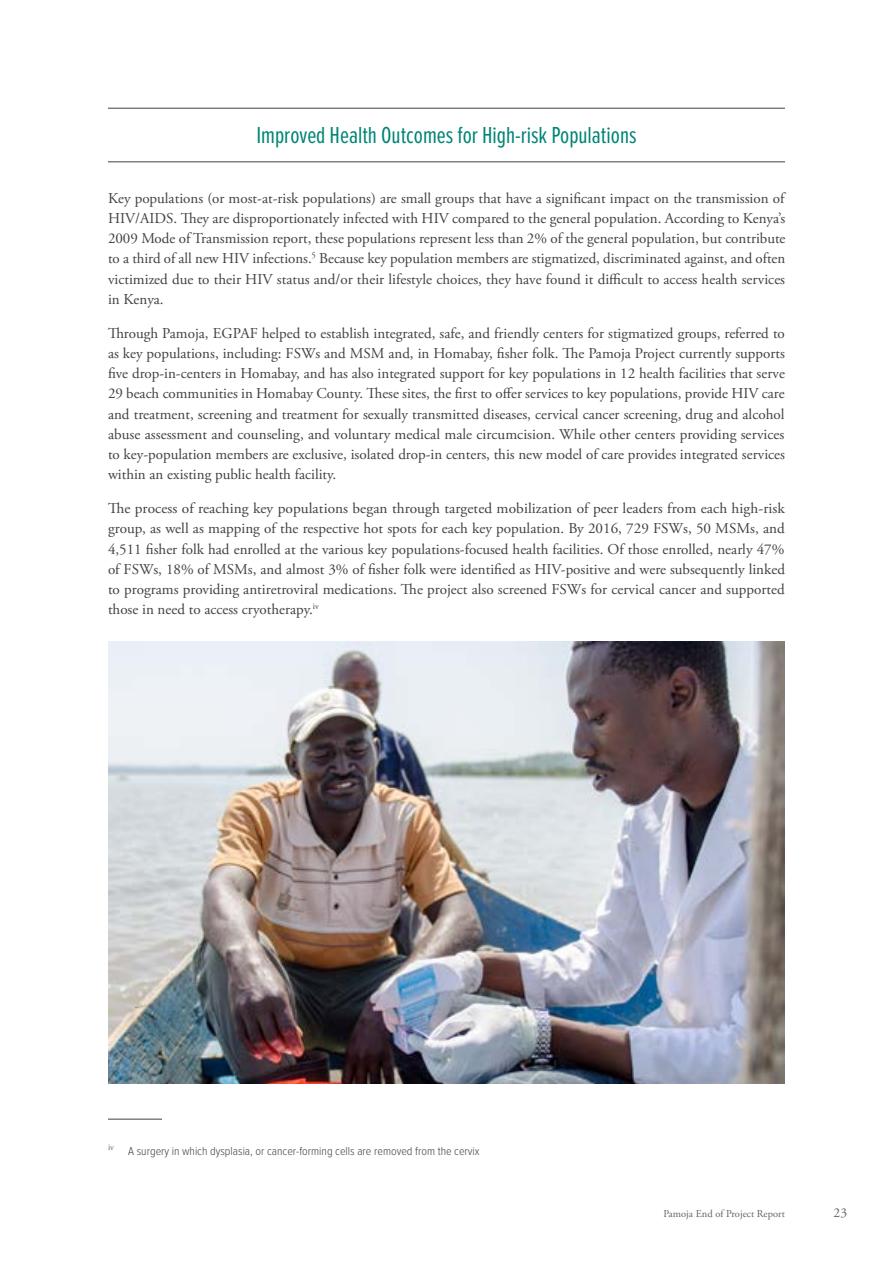
<style>
.page{position:relative;width:893px;height:1263px;background:#fff}
.page>*{position:absolute;margin:0;border:0;box-sizing:border-box;transform-origin:0 0}
.t1{font:24px "Proxima Nova Ex Cn";color:#008576}
.t2{font:15px/20.2px "Adobe Garamond Pro";color:#414042;text-align:justify}
.t3{font:13.5px "Adobe Garamond Pro";color:#636466}
.t4{font:300 12px "Proxima Nova Cond";color:#414042}
.t5{font:10.5px "Adobe Garamond Pro";color:#636466}
</style>
<div class="page">
<hr style="left:108px;top:108px;width:677px;height:1px;background:#414042">
<hr style="left:108px;top:162px;width:677px;height:1px;background:#414042">
<hr style="left:108px;top:1119px;width:54px;height:1px;background:#414042">
<img style="left:108px;top:641px;width:677px;height:443px">
<h1 class="t1" style="left:256px;top:122px;width:382px">Improved Health Outcomes for High-risk Populations</h1>
<p class="t2" style="left:108px;top:188px;width:679px">Key populations (or most-at-risk populations) are small groups that have a significant impact on the transmission of HIV/AIDS. They are disproportionately infected with HIV compared to the general population. According to Kenya’s 2009 Mode of Transmission report, these populations represent less than 2% of the general population, but contribute to a third of all new HIV infections.<sup>5</sup> Because key population members are stigmatized, discriminated against, and often victimized due to their HIV status and/or their lifestyle choices, they have found it difficult to access health services in Kenya.</p>
<p class="t2" style="left:108px;top:323px;width:678px">Through Pamoja, EGPAF helped to establish integrated, safe, and friendly centers for stigmatized groups, referred to as key populations, including: FSWs and MSM and, in Homabay, fisher folk. The Pamoja Project currently supports five drop-in-centers in Homabay, and has also integrated support for key populations in 12 health facilities that serve 29 beach communities in Homabay County. These sites, the first to offer services to key populations, provide HIV care and treatment, screening and treatment for sexually transmitted diseases, cervical cancer screening, drug and alcohol abuse assessment and counseling, and voluntary medical male circumcision. While other centers providing services to key-population members are exclusive, isolated drop-in centers, this new model of care provides integrated services within an existing public health facility.</p>
<p class="t2" style="left:108px;top:499px;width:678px">The process of reaching key populations began through targeted mobilization of peer leaders from each high-risk group, as well as mapping of the respective hot spots for each key population. By 2016, 729 FSWs, 50 MSMs, and 4,511 fisher folk had enrolled at the various key populations-focused health facilities. Of those enrolled, nearly 47% of FSWs, 18% of MSMs, and almost 3% of fisher folk were identified as HIV-positive and were subsequently linked to programs providing antiretroviral medications. The project also screened FSWs for cervical cancer and supported those in need to access cryotherapy.<sup>iv</sup></p>
<p class="t4" style="left:108px;top:1144px;width:373px"><sup>iv</sup> A surgery in which dysplasia, or cancer-forming cells are removed from the cervix</p>
<p class="t5" style="left:663px;top:1207px;width:123px">Pamoja End of Project Report</p>
<p class="t3" style="left:834px;top:1205px;width:15px">23</p>
</div>
